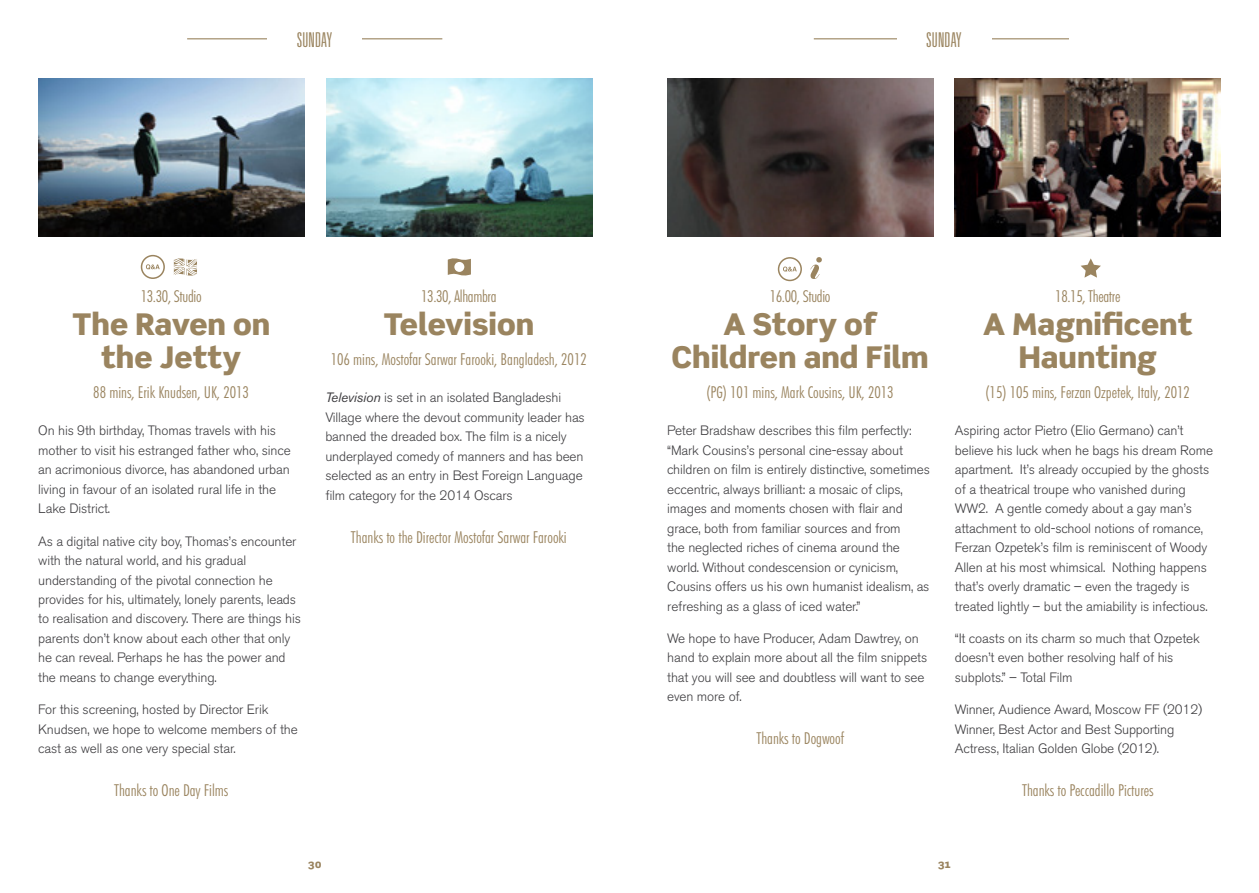
<style>
.page{position:relative;width:1259px;height:893px;background:#fff}
.page>*{position:absolute;margin:0;border:0;box-sizing:border-box;transform-origin:0 0}
.t1{font:900 30px/33px "Scene";color:#9a845f;text-align:center}
.t2{font:300 21px "Univers Ultra Condensed BQ";letter-spacing:.02em;color:#9a845f}
.t3{font:300 condensed 16.5px "Futura BT";color:#9a845f}
.t4{font:300 condensed 16.5px "Futura BT";letter-spacing:-.02em;color:#9a845f}
.t5{font:300 13.5px/19.5px "Akzidenz Grotesk BE";letter-spacing:-.01em;color:#3e3d40}
.t6{font:900 10.5px "Scene";color:#9a845f}
.s1{font-weight:400;font-style:italic}
</style>
<div class="page">
<hr style="left:814px;top:38px;width:255px;height:1px;background:#9a845f">
<hr style="left:187px;top:38px;width:255px;height:1px;background:#9a845f">
<img style="left:38px;top:79px;width:266px;height:157px">
<img style="left:326px;top:79px;width:266px;height:157px">
<div style="left:896px;top:31px;width:95px;height:22px;background:#fff"></div>
<div style="left:267px;top:31px;width:95px;height:22px;background:#fff"></div>
<svg style="left:448px;top:258px;width:23px;height:18px"></svg>
<div style="left:454px;top:262px;width:10px;height:10px;background:#fff;border-radius:50%"></div>
<svg style="left:173px;top:258px;width:24px;height:18px"></svg>
<div style="left:141px;top:255px;width:24px;height:24px;border:2px solid #9a845f;border-radius:50%"></div>
<svg style="left:146px;top:264px;width:14px;height:5px"></svg>
<img style="left:667px;top:79px;width:266px;height:157px">
<svg style="left:810px;top:257px;width:12px;height:22px"></svg>
<div style="left:778px;top:257px;width:24px;height:24px;border:2px solid #9a845f;border-radius:50%"></div>
<svg style="left:783px;top:267px;width:14px;height:5px"></svg>
<img style="left:955px;top:79px;width:265px;height:157px">
<svg style="left:1080px;top:258px;width:21px;height:20px"></svg>
<h2 class="t2" style="left:297px;top:28px;width:37px">SUNDAY</h2>
<h2 class="t2" style="left:926px;top:28px;width:37px">SUNDAY</h2>
<h2 class="t2" style="left:299px;top:28px;width:15px">FRI</h2>
<h2 class="t2" style="left:928px;top:28px;width:15px">FRI</h2>
<p class="t4" style="left:141px;top:286px;width:62px">13.30, Studio</p>
<h1 class="t1" style="left:72px;top:307px;width:200px">The Raven on the Jetty</h1>
<p class="t3" style="left:93px;top:382px;width:157px">88 mins, Erik Knudsen, UK, 2013</p>
<p class="t5" style="left:38px;top:421px;width:254px">On his 9th birthday, Thomas travels with his mother to visit his estranged father who, since an acrimonious divorce, has abandoned urban living in favour of an isolated rural life in the Lake District.</p>
<p class="t5" style="left:38px;top:531px;width:264px">As a digital native city boy, Thomas’s encounter with the natural world, and his gradual understanding of the pivotal connection he provides for his, ultimately, lonely parents, leads to realisation and discovery. There are things his parents don’t know about each other that only he can reveal. Perhaps he has the power and the means to change everything.</p>
<p class="t5" style="left:38px;top:700px;width:261px">For this screening, hosted by Director Erik<br>Knudsen, we hope to welcome members of the cast as well as one very special star.</p>
<p class="t3" style="left:114px;top:780px;width:116px">Thanks to One Day Films</p>
<p class="t4" style="left:421px;top:286px;width:77px">13.30, Alhambra</p>
<h1 class="t1" style="left:383px;top:307px;width:152px">Television</h1>
<p class="t3" style="left:331px;top:349px;width:258px">106 mins, Mostofar Sarwar Farooki, Bangladesh, 2012</p>
<p class="t5" style="left:325px;top:388px;width:261px"><span class="s1">Television</span> is set in an isolated Bangladeshi Village where the devout community leader has banned the dreaded box. The film is a nicely underplayed comedy of manners and has been selected as an entry in Best Foreign Language film category for the 2014 Oscars</p>
<p class="t3" style="left:351px;top:527px;width:217px">Thanks to the Director Mostofar Sarwar Farooki</p>
<p class="t4" style="left:770px;top:286px;width:62px">16.00, Studio</p>
<h1 class="t1" style="left:671px;top:307px;width:258px">A Story of<br>Children and Film</h1>
<p class="t3" style="left:706px;top:382px;width:189px">(PG) 101 mins, Mark Cousins, UK, 2013</p>
<p class="t5" style="left:667px;top:421px;width:264px">Peter Bradshaw describes this film perfectly: “Mark Cousins’s personal cine-essay about children on film is entirely distinctive, sometimes eccentric, always brilliant: a mosaic of clips, images and moments chosen with flair and grace, both from familiar sources and from<br>the neglected riches of cinema around the world. Without condescension or cynicism, Cousins offers us his own humanist idealism, as refreshing as a glass of iced water.”</p>
<p class="t5" style="left:667px;top:629px;width:261px">We hope to have Producer, Adam Dawtrey, on hand to explain more about all the film snippets that you will see and doubtless will want to see even more of.</p>
<p class="t3" style="left:756px;top:728px;width:89px">Thanks to Dogwoof</p>
<p class="t4" style="left:1055px;top:286px;width:67px">18.15, Theatre</p>
<h1 class="t1" style="left:983px;top:307px;width:211px">A Magnificent<br>Haunting</h1>
<p class="t3" style="left:985px;top:382px;width:206px">(15) 105 mins, Ferzan Ozpetek, Italy, 2012</p>
<p class="t5" style="left:955px;top:421px;width:260px">Aspiring actor Pietro (Elio Germano) can’t believe his luck when he bags his dream Rome apartment. It’s already occupied by the ghosts of a theatrical troupe who vanished during WW2. A gentle comedy about a gay man’s attachment to old-school notions of romance, Ferzan Ozpetek’s film is reminiscent of Woody Allen at his most whimsical. Nothing happens that’s overly dramatic – even the tragedy is treated lightly – but the amiability is infectious.</p>
<p class="t5" style="left:955px;top:629px;width:246px">“It coasts on its charm so much that Ozpetek doesn’t even bother resolving half of his subplots.” – Total Film</p>
<p class="t5" style="left:955px;top:700px;width:249px">Winner, Audience Award, Moscow FF (2012)<br>Winner, Best Actor and Best Supporting<br>Actress, Italian Golden Globe (2012).</p>
<p class="t3" style="left:1022px;top:780px;width:133px">Thanks to Peccadillo Pictures</p>
<p class="t6" style="left:308px;top:858px;width:15px">30</p>
<p class="t6" style="left:937px;top:858px;width:14px">31</p>
</div>
